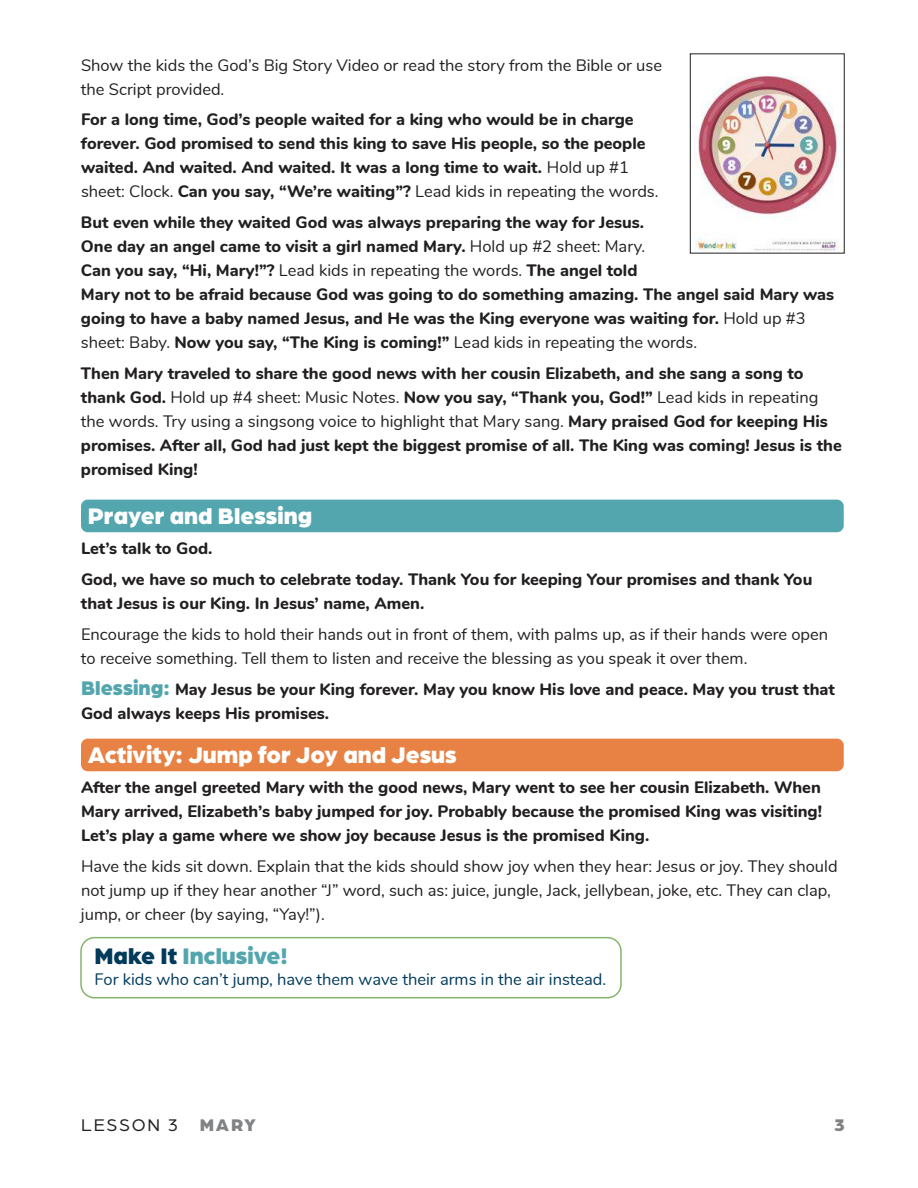
<style>
.page{position:relative;width:918px;height:1188px;background:#fff}
.page>*{position:absolute;margin:0;border:0;box-sizing:border-box;transform-origin:0 0}
.t1{font:900 24px "Arboria";color:#fff}
.t2{font:900 24px "Arboria";color:#53a6ae}
.t3{font:18px "Arboria";letter-spacing:.1em;color:#221f20}
.t4{font:900 18px "Arboria";color:#808284}
.t5{font:800 16.5px/24px "Nunito";color:#221f20}
.t6{font:16.5px/24px "Nunito";color:#221f20}
.t7{font:16.5px "Nunito";color:#003a5b}
.s1{font-weight:400}
.s2{font-family:"Arboria";font-weight:900;font-size:21px;color:#53a6ae}
.s3{color:#003a5b}
.s4{font-weight:900;color:#808284}
</style>
<div class="page">
<div style="left:81px;top:500px;width:763px;height:32px;background:#53a6ae;border-radius:7px"></div>
<div style="left:81px;top:739px;width:763px;height:32px;background:#e88244;border-radius:7px"></div>
<div style="left:80px;top:937px;width:542px;height:61px;border:2px solid #85b46c;border-radius:14px"></div>
<img style="left:692px;top:76px;width:150px;height:175px">
<p class="t6" style="left:81px;top:54px;width:583px">Show the kids the God’s Big Story Video or read the story from the Bible or use the Script provided.</p>
<p class="t5" style="left:81px;top:109px;width:579px">For a long time, God’s people waited for a king who would be in charge forever. God promised to send this king to save His people, so the people waited. And waited. And waited. It was a long time to wait. <span class="s1">Hold up #1 sheet: Clock.</span> Can you say, “We’re waiting”? <span class="s1">Lead kids in repeating the words.</span></p>
<p class="t5" style="left:81px;top:212px;width:755px">But even while they waited God was always preparing the way for Jesus.<br>One day an angel came to visit a girl named Mary. <span class="s1">Hold up #2 sheet: Mary.<br></span>Can you say, “Hi, Mary!”? <span class="s1">Lead kids in repeating the words.</span> The angel told<br>Mary not to be afraid because God was going to do something amazing. The angel said Mary was going to have a baby named Jesus, and He was the King everyone was waiting for. <span class="s1">Hold up #3 sheet: Baby.</span> Now you say, “The King is coming!” <span class="s1">Lead kids in repeating the words.</span></p>
<p class="t5" style="left:81px;top:363px;width:762px">Then Mary traveled to share the good news with her cousin Elizabeth, and she sang a song to thank God. <span class="s1">Hold up #4 sheet: Music Notes.</span> Now you say, “Thank you, God!” <span class="s1">Lead kids in repeating the words. Try using a singsong voice to highlight that Mary sang.</span> Mary praised God for keeping His promises. After all, God had just kept the biggest promise of all. The King was coming! Jesus is the promised King!</p>
<h1 class="t1" style="left:88px;top:506px;width:226px">Prayer and Blessing</h1>
<p class="t5" style="left:81px;top:535px;width:733px;line-height:30.8px">Let’s talk to God.<br>God, we have so much to celebrate today. Thank You for keeping Your promises and thank You</p>
<p class="t5" style="left:81px;top:593px;width:345px">that Jesus is our King. In Jesus’ name, Amen.</p>
<p class="t6" style="left:81px;top:624px;width:749px">Encourage the kids to hold their hands out in front of them, with palms up, as if their hands were open to receive something. Tell them to listen and receive the blessing as you speak it over them.</p>
<p class="t5" style="left:81px;top:678px;width:755px"><span class="s2">Blessing:</span> May Jesus be your King forever. May you know His love and peace. May you trust that<br>God always keeps His promises.</p>
<h1 class="t1" style="left:88px;top:745px;width:370px">Activity: Jump for Joy and Jesus</h1>
<p class="t5" style="left:81px;top:777px;width:743px;text-align:justify">After the angel greeted Mary with the good news, Mary went to see her cousin Elizabeth. When Mary arrived, Elizabeth’s baby jumped for joy. Probably because the promised King was visiting!<br>Let’s play a game where we show joy because Jesus is the promised King.</p>
<p class="t6" style="left:81px;top:856px;width:758px">Have the kids sit down. Explain that the kids should show joy when they hear: Jesus or joy. They should not jump up if they hear another “J” word, such as: juice, jungle, Jack, jellybean, joke, etc. They can clap, jump, or cheer (by saying, “Yay!”).</p>
<h1 class="t2" style="left:94px;top:946px;width:195px"><span class="s3">Make It</span> Inclusive!</h1>
<p class="t7" style="left:94px;top:973px;width:513px">For kids who can’t jump, have them wave their arms in the air instead.</p>
<p class="t3" style="left:81px;top:1114px;width:176px">LESSON 3 <span class="s4">MARY</span></p>
<p class="t4" style="left:834px;top:1117px;width:12px">3</p>
</div>
